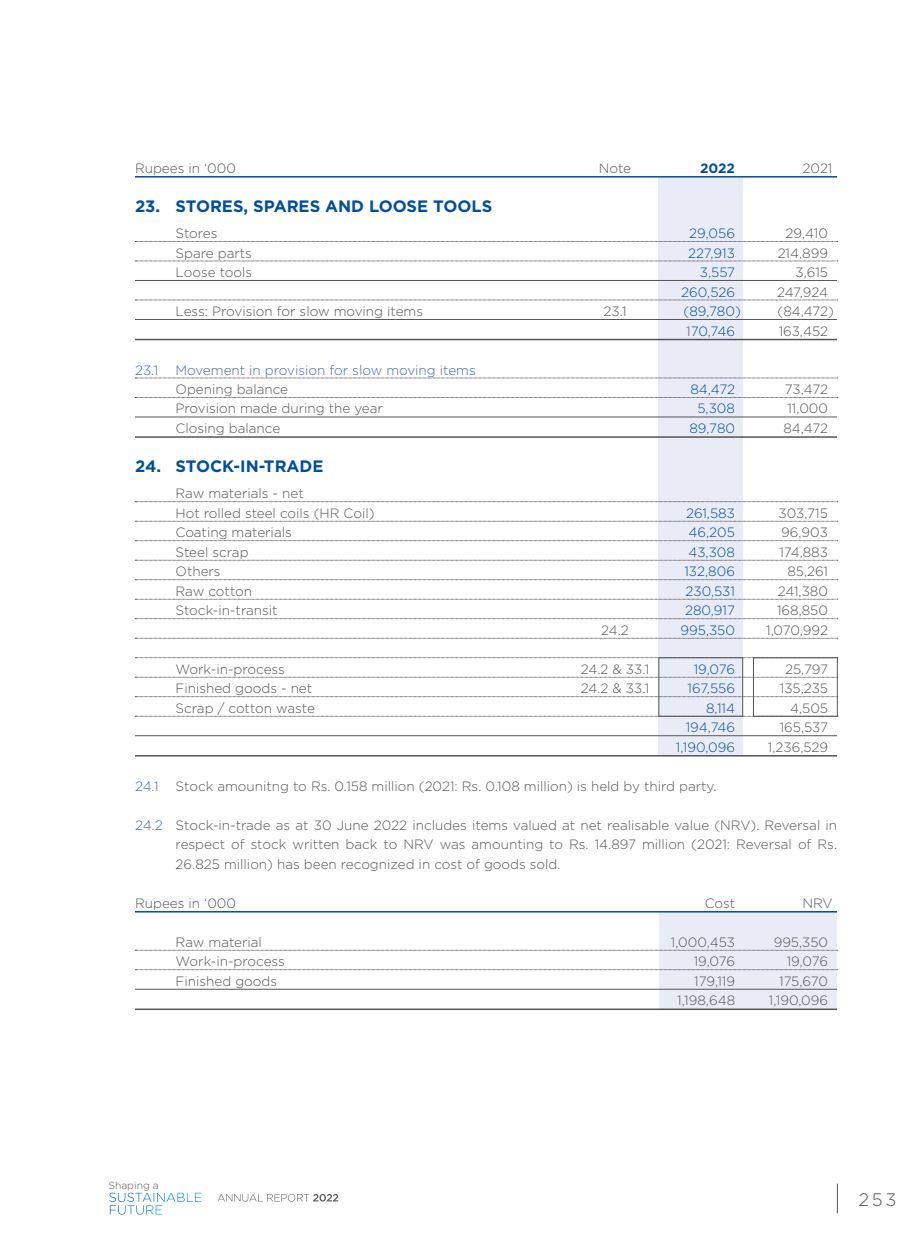
<style>
.page{position:relative;width:918px;height:1242px;background:#fff}
.page>*{position:absolute;margin:0;border:0;box-sizing:border-box;transform-origin:0 0}
.t1{font:300 18px "Gotham";color:#565656}
.t2{font:700 16.5px "Gotham";color:#004e9e}
.t3{font:300 13.5px/19.5px "Gotham";color:#565656}
.t4{font:300 13.5px "Gotham";color:#004e9e}
.t5{font:300 13.5px "Gotham";color:#3f6ab2}
.t6{font:700 13.5px "Gotham";color:#004e9e}
.t7{font:300 10.35px "Gotham";color:#58595b}
.s1{color:#565656}
.s2{color:#3f6ab2}
</style>
<div class="page">
<svg style="left:837px;top:1184px;width:1px;height:29px"></svg>
<svg style="left:218px;top:1194px;width:120px;height:8px"></svg>
<svg style="left:109px;top:1193px;width:92px;height:22px"></svg>
<div style="left:659px;top:912px;width:178px;height:97px;background:#e9ebf7"></div>
<div style="left:659px;top:177px;width:84px;height:579px;background:#e9ebf7"></div>
<hr style="left:135px;top:176px;width:702px;height:2px;background:#004e9e">
<svg style="left:135px;top:241px;width:703px;height:1px"></svg>
<svg style="left:135px;top:261px;width:703px;height:1px"></svg>
<hr style="left:135px;top:280px;width:702px;height:1px;background:#565656">
<svg style="left:135px;top:300px;width:703px;height:1px"></svg>
<hr style="left:135px;top:319px;width:702px;height:1px;background:#565656">
<hr style="left:135px;top:339px;width:702px;height:1px;background:#565656">
<svg style="left:135px;top:378px;width:703px;height:1px"></svg>
<svg style="left:135px;top:397px;width:703px;height:1px"></svg>
<hr style="left:135px;top:417px;width:702px;height:1px;background:#565656">
<hr style="left:135px;top:436px;width:702px;height:2px;background:#565656">
<svg style="left:135px;top:501px;width:703px;height:1px"></svg>
<svg style="left:135px;top:521px;width:703px;height:1px"></svg>
<svg style="left:135px;top:540px;width:703px;height:1px"></svg>
<svg style="left:135px;top:560px;width:703px;height:1px"></svg>
<svg style="left:135px;top:579px;width:703px;height:1px"></svg>
<svg style="left:135px;top:599px;width:703px;height:1px"></svg>
<svg style="left:135px;top:618px;width:703px;height:1px"></svg>
<svg style="left:135px;top:638px;width:703px;height:1px"></svg>
<svg style="left:135px;top:657px;width:703px;height:1px"></svg>
<svg style="left:135px;top:677px;width:701px;height:1px"></svg>
<svg style="left:135px;top:696px;width:701px;height:1px"></svg>
<svg style="left:135px;top:716px;width:703px;height:1px"></svg>
<hr style="left:135px;top:735px;width:702px;height:1px;background:#565656">
<hr style="left:135px;top:755px;width:702px;height:2px;background:#565656">
<hr style="left:135px;top:911px;width:702px;height:2px;background:#004e9e">
<svg style="left:135px;top:950px;width:703px;height:1px"></svg>
<svg style="left:135px;top:969px;width:703px;height:1px"></svg>
<hr style="left:135px;top:989px;width:702px;height:1px;background:#565656">
<hr style="left:135px;top:1009px;width:702px;height:1px;background:#565656">
<div style="left:753px;top:658px;width:85px;height:58px;border:1px solid #565656"></div>
<p class="t3" style="left:135px;top:158px;width:103px">Rupees in ‘000</p>
<p class="t3" style="left:599px;top:158px;width:34px">Note</p>
<p class="t6" style="left:700px;top:159px;width:36px">2022</p>
<p class="t3" style="left:803px;top:158px;width:31px">2021</p>
<p class="t2" style="left:135px;top:195px;width:359px">23. STORES, SPARES AND LOOSE TOOLS</p>
<p class="t3" style="left:176px;top:223px;width:44px">Stores</p>
<p class="t4" style="left:689px;top:225px;width:47px">29,056</p>
<p class="t3" style="left:786px;top:223px;width:44px">29,410</p>
<p class="t3" style="left:176px;top:243px;width:78px">Spare parts</p>
<p class="t4" style="left:688px;top:244px;width:48px">227,913</p>
<p class="t3" style="left:778px;top:243px;width:52px">214,899</p>
<p class="t3" style="left:176px;top:262px;width:78px">Loose tools</p>
<p class="t4" style="left:700px;top:264px;width:37px">3,557</p>
<p class="t3" style="left:796px;top:262px;width:34px">3,615</p>
<p class="t4" style="left:681px;top:283px;width:55px">260,526</p>
<p class="t3" style="left:777px;top:282px;width:52px">247,924</p>
<p class="t3" style="left:176px;top:301px;width:249px">Less: Provision for slow moving items</p>
<p class="t3" style="left:603px;top:301px;width:25px">23.1</p>
<p class="t4" style="left:684px;top:303px;width:59px">(89,780)</p>
<p class="t3" style="left:778px;top:301px;width:58px">(84,472)</p>
<p class="t4" style="left:686px;top:322px;width:50px"><span class="s1">1</span>70,746</p>
<p class="t3" style="left:779px;top:321px;width:51px">163,452</p>
<p class="t5" style="left:135px;top:361px;width:25px">23.1</p>
<p class="t5" style="left:176px;top:361px;width:302px">Movement in provision for slow moving items</p>
<p class="t3" style="left:176px;top:379px;width:114px">Opening balance</p>
<p class="t4" style="left:690px;top:381px;width:46px">84,472</p>
<p class="t3" style="left:785px;top:379px;width:45px">73,472</p>
<p class="t3" style="left:176px;top:399px;width:209px">Provision made during the year</p>
<p class="t4" style="left:697px;top:400px;width:39px">5,308</p>
<p class="t3" style="left:787px;top:399px;width:42px">11,000</p>
<p class="t3" style="left:176px;top:418px;width:106px">Closing balance</p>
<p class="t4" style="left:689px;top:420px;width:47px">89,780</p>
<p class="t3" style="left:783px;top:418px;width:46px">84,472</p>
<p class="t2" style="left:135px;top:455px;width:190px">24. STOCK-IN-TRADE</p>
<p class="t3" style="left:175px;top:483px;width:201px">Raw materials - net<br>Hot rolled steel coils (HR Coil)</p>
<p class="t4" style="left:686px;top:504px;width:50px">261,583</p>
<p class="t3" style="left:778px;top:503px;width:51px">303,715</p>
<p class="t3" style="left:176px;top:522px;width:118px">Coating materials</p>
<p class="t4" style="left:689px;top:524px;width:48px">46,205</p>
<p class="t3" style="left:781px;top:522px;width:48px">96,903</p>
<p class="t3" style="left:176px;top:542px;width:75px">Steel scrap</p>
<p class="t4" style="left:688px;top:543px;width:48px">43,308</p>
<p class="t3" style="left:779px;top:542px;width:50px">174,883</p>
<p class="t3" style="left:176px;top:561px;width:47px">Others</p>
<p class="t4" style="left:684px;top:563px;width:52px">132,806</p>
<p class="t3" style="left:787px;top:561px;width:42px">85,261</p>
<p class="t3" style="left:176px;top:581px;width:78px">Raw cotton</p>
<p class="t4" style="left:686px;top:582px;width:51px">230,531</p>
<p class="t3" style="left:778px;top:581px;width:52px">241,380</p>
<p class="t3" style="left:176px;top:600px;width:104px">Stock-in-transit</p>
<p class="t4" style="left:685px;top:602px;width:52px">280,917</p>
<p class="t3" style="left:777px;top:600px;width:53px">168,850</p>
<p class="t3" style="left:601px;top:620px;width:29px">24.2</p>
<p class="t4" style="left:681px;top:621px;width:56px">995,350</p>
<p class="t3" style="left:766px;top:620px;width:63px">1,070,992</p>
<p class="t3" style="left:176px;top:659px;width:111px">Work-in-process</p>
<p class="t3" style="left:581px;top:659px;width:70px">24.2 &amp; 33.1</p>
<p class="t4" style="left:694px;top:660px;width:43px">19,076</p>
<p class="t3" style="left:785px;top:659px;width:44px">25,797</p>
<p class="t3" style="left:176px;top:678px;width:138px">Finished goods - net</p>
<p class="t3" style="left:581px;top:678px;width:70px">24.2 &amp; 33.1</p>
<p class="t4" style="left:688px;top:680px;width:49px">167,556</p>
<p class="t3" style="left:780px;top:678px;width:50px">135,235</p>
<p class="t3" style="left:176px;top:698px;width:141px">Scrap / cotton waste</p>
<p class="t4" style="left:706px;top:699px;width:30px">8,114</p>
<p class="t3" style="left:790px;top:698px;width:39px">4,505</p>
<p class="t4" style="left:686px;top:719px;width:51px">194,746</p>
<p class="t3" style="left:780px;top:717px;width:50px">165,537</p>
<p class="t4" style="left:676px;top:738px;width:61px">1,190,096</p>
<p class="t3" style="left:768px;top:737px;width:62px">1,236,529</p>
<p class="t5" style="left:135px;top:777px;width:25px">24.1</p>
<p class="t3" style="left:176px;top:776px;width:542px">Stock amounitng to Rs. 0.158 million (2021: Rs. 0.108 million) is held by third party.</p>
<p class="t3" style="left:176px;top:815px;width:663px;text-align:justify;text-indent:-40px"><span class="s2">24.2</span> Stock-in-trade as at 30 June 2022 includes items valued at net realisable value (NRV). Reversal in respect of stock written back to NRV was amounting to Rs. 14.897 million (2021: Reversal of Rs.<br>26.825 million) has been recognized in cost of goods sold.</p>
<p class="t3" style="left:135px;top:893px;width:103px">Rupees in ‘000</p>
<p class="t3" style="left:705px;top:893px;width:32px">Cost</p>
<p class="t3" style="left:802px;top:893px;width:32px">NRV</p>
<p class="t3" style="left:176px;top:932px;width:88px">Raw material</p>
<p class="t3" style="left:671px;top:932px;width:66px">1,000,453</p>
<p class="t3" style="left:774px;top:932px;width:56px">995,350</p>
<p class="t3" style="left:176px;top:951px;width:111px">Work-in-process</p>
<p class="t3" style="left:694px;top:951px;width:43px">19,076</p>
<p class="t3" style="left:787px;top:951px;width:43px">19,076</p>
<p class="t3" style="left:176px;top:971px;width:103px">Finished goods</p>
<p class="t3" style="left:694px;top:971px;width:42px">179,119</p>
<p class="t3" style="left:779px;top:971px;width:50px">175,670</p>
<p class="t3" style="left:677px;top:990px;width:59px">1,198,648</p>
<p class="t3" style="left:769px;top:990px;width:61px">1,190,096</p>
<p class="t7" style="left:108px;top:1179px;width:52px">Shaping a</p>
<h1 class="t1" style="left:858px;top:1188px;width:40px">253</h1>
</div>
